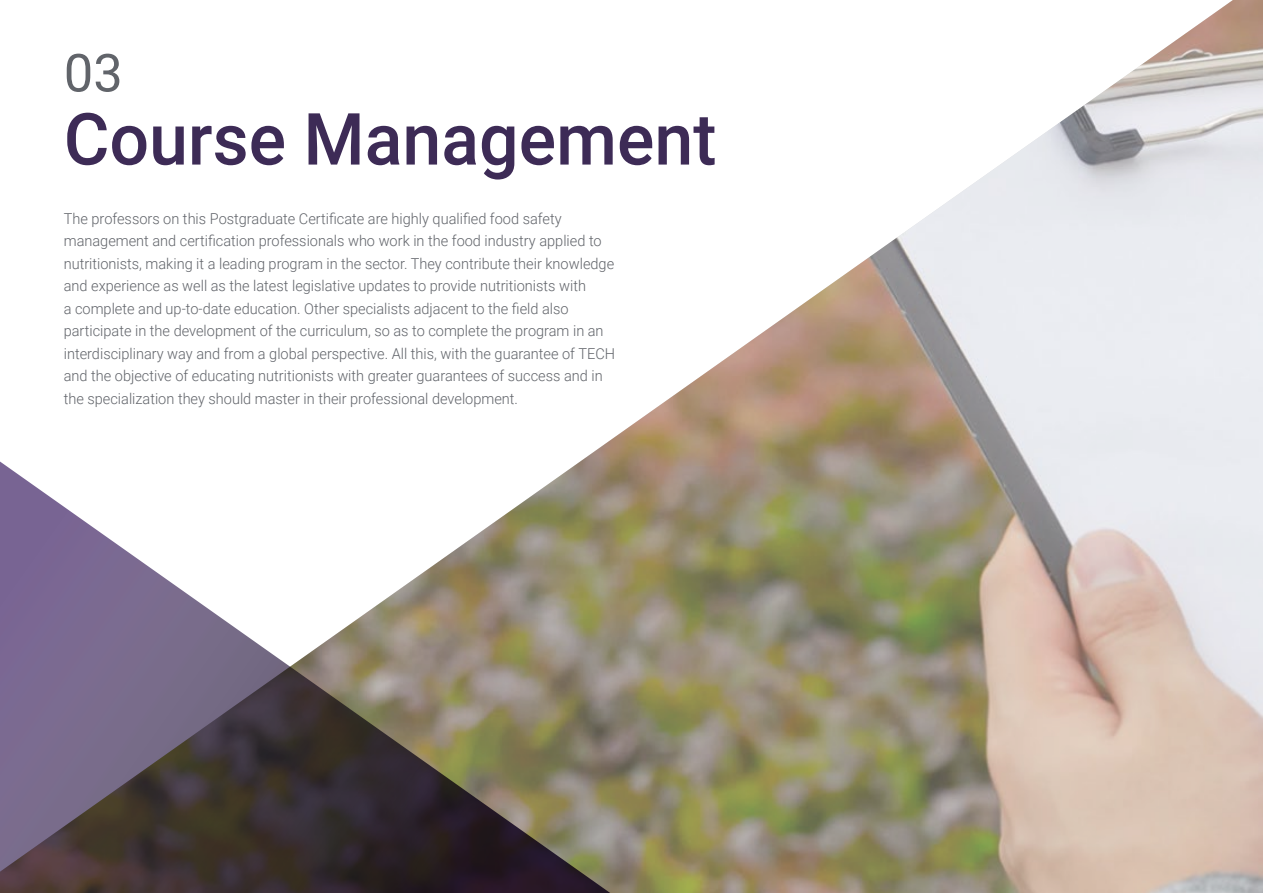
<style>
.page{position:relative;width:1263px;height:893px;background:#fff}
.page>*{position:absolute;margin:0;border:0;box-sizing:border-box;transform-origin:0 0}
.t1{font:500 72px "Roboto";color:#3d2b56}
.t2{font:52.5px "Roboto";color:#61646a}
.t3{font:300 15px/22.5px "Roboto";color:#61646a}
</style>
<div class="page">
<img style="left:602px;top:0;width:661px;height:893px">
<svg style="left:0;top:446px;width:640px;height:447px"></svg>
<h2 class="t2" style="left:64px;top:36px;width:61px">03</h2>
<h1 class="t1" style="left:64px;top:89px;width:654px">Course Management</h1>
<p class="t3" style="left:64px;top:207px;width:553px">The professors on this Postgraduate Certificate are highly qualified food safety management and certification professionals who work in the food industry applied to nutritionists, making it a leading program in the sector. They contribute their knowledge and experience as well as the latest legislative updates to provide nutritionists with<br>a complete and up-to-date education. Other specialists adjacent to the field also participate in the development of the curriculum, so as to complete the program in an interdisciplinary way and from a global perspective. All this, with the guarantee of TECH and the objective of educating nutritionists with greater guarantees of success and in the specialization they should master in their professional development.</p>
</div>
